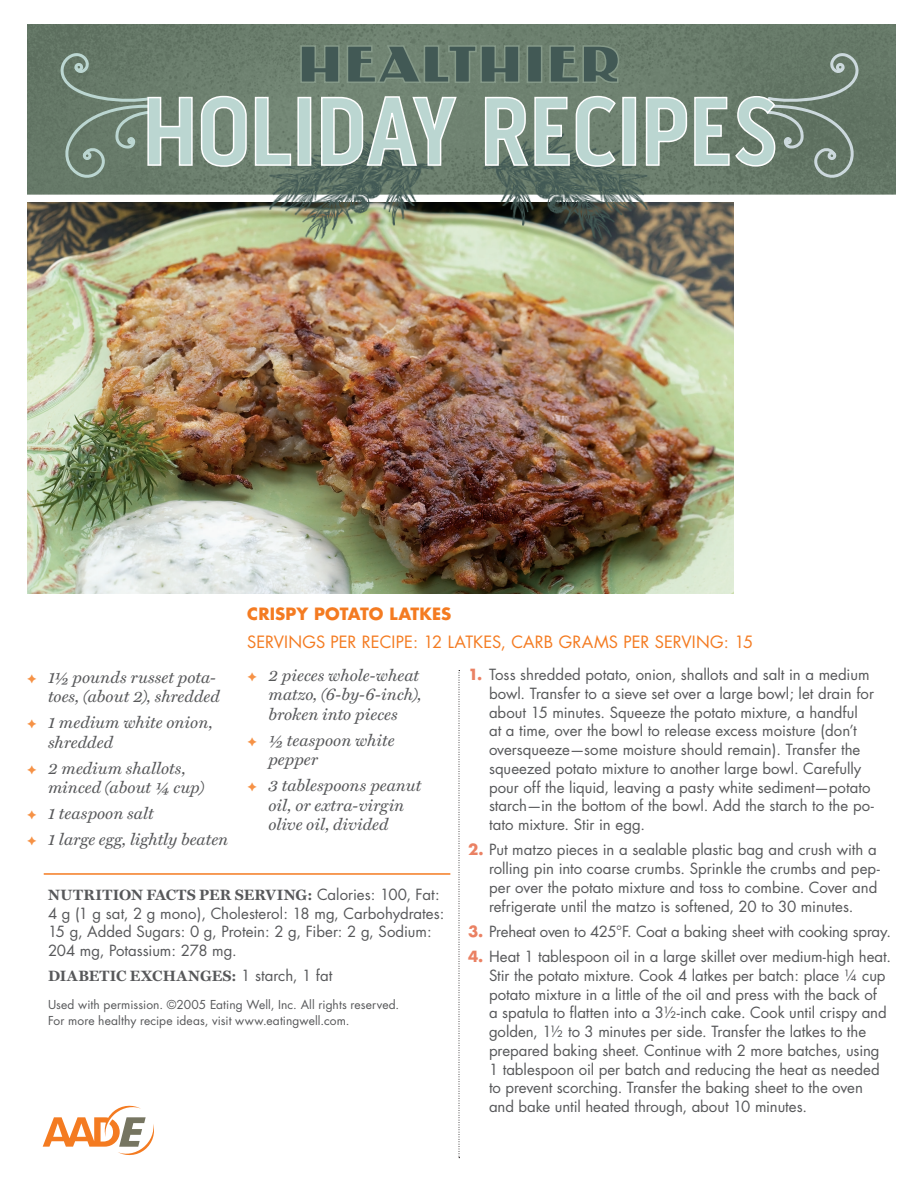
<style>
.page{position:relative;width:918px;height:1188px;background:#fff}
.page>*{position:absolute;margin:0;border:0;box-sizing:border-box;transform-origin:0 0}
.t1{font:700 99.3px "Pill Gothic 300 mg";letter-spacing:-.02em;color:#bbd6d1}
.t2{font:51.9px "PAG Bankas";letter-spacing:-.01em;color:#425955}
.recipe{font:italic 16.5px/19.5px "Miller Text";letter-spacing:.005em;color:#57585a}
.serving_size{font:16.5px "Futura";letter-spacing:.005em;color:#f47b21}
.Recipe_title{font:700 16.5px "Futura";letter-spacing:.005em;color:#f47b21}
.body_tips{font:15px/18.8px "Futura";color:#57585a}
.body_tips-2{font:700 15px "Miller Text";letter-spacing:.005em;color:#57585a}
.attribution{font:12px/16.5px "Futura";letter-spacing:.01em;color:#57585a}
.s1{color:#f69246}
.s2{font-family:"Miller Text";font-weight:700}
.s3{font-family:"Futura";font-weight:400}
.s4{font-weight:700;color:#ea8163}
</style>
<div class="page">
<svg style="left:459px;top:670px;width:1px;height:488px"></svg>
<img style="left:27px;top:202px;width:706px;height:392px">
<img style="left:27px;top:24px;width:869px;height:170px">
<img style="left:257px;top:114px;width:191px;height:134px">
<img style="left:467px;top:114px;width:191px;height:134px">
<svg style="left:300px;top:44px;width:40px;height:40px;background:#728674"></svg>
<svg style="left:346px;top:44px;width:174px;height:40px;background:#728674"></svg>
<div style="left:527px;top:45px;width:15px;height:38px;border:2px solid #859988"></div>
<svg style="left:549px;top:44px;width:71px;height:40px;background:#718473"></svg>
<svg style="left:60px;top:53px;width:133px;height:126px;background:#728576"></svg>
<svg style="left:200px;top:95px;width:48px;height:73px;background:#829283"></svg>
<svg style="left:254px;top:96px;width:38px;height:71px;background:#829383"></svg>
<div style="left:297px;top:97px;width:14px;height:69px;border:2px solid #fff"></div>
<svg style="left:320px;top:95px;width:138px;height:72px;background:#7e8f81"></svg>
<svg style="left:484px;top:95px;width:133px;height:73px;background:#7b8c7e"></svg>
<div style="left:622px;top:97px;width:14px;height:69px;border:2px solid #fff"></div>
<svg style="left:645px;top:53px;width:214px;height:126px;background:#718374"></svg>
<hr style="left:44px;top:873px;width:406px;height:2px;background:#f47b21">
<svg style="left:43px;top:1105px;width:111px;height:51px"></svg>
<p class="t2" style="left:297px;top:35px;width:326px">HEALTHIER</p>
<p class="t1" style="left:142px;top:73px;width:639px">HOLIDAY RECIPES</p>
<p class="Recipe_title" style="left:247px;top:603px;width:206px">CRISPY POTATO LATKES</p>
<p class="serving_size" style="left:247px;top:631px;width:508px">SERVINGS PER RECIPE: 12 LATKES, CARB GRAMS PER SERVING: 15</p>
<p class="recipe" style="left:27px;top:667px;width:194px;text-align:right"><span class="s1">✦</span> 1½ pounds russet pota&shy;toes, (about 2), shredded</p>
<p class="recipe" style="left:48px;top:713px;width:166px;text-indent:-21px"><span class="s1">✦</span> 1 medium white onion, shredded</p>
<p class="recipe" style="left:48px;top:758px;width:158px;text-indent:-21px"><span class="s1">✦</span> 2 medium shallots, minced (about ¼ cup)</p>
<p class="recipe" style="left:27px;top:804px;width:128px"><span class="s1">✦</span> 1 teaspoon salt</p>
<p class="recipe" style="left:27px;top:830px;width:203px"><span class="s1">✦</span> 1 large egg, lightly beaten</p>
<p class="recipe" style="left:268px;top:665px;width:155px;text-indent:-21px"><span class="s1">✦</span> 2 pieces whole-wheat matzo, (6-by-6-inch), broken into pieces</p>
<p class="recipe" style="left:268px;top:730px;width:127px;text-indent:-21px"><span class="s1">✦</span> ½ teaspoon white pepper</p>
<p class="recipe" style="left:268px;top:776px;width:154px;text-indent:-21px"><span class="s1">✦</span> 3 tablespoons peanut oil, or extra-virgin olive oil, divided</p>
<p class="body_tips" style="left:48px;top:885px;width:398px"><span class="s2">NUTRITION FACTS PER SERVING:</span> Calories: 100, Fat:<br>4 g (1 g sat, 2 g mono), Cholesterol: 18 mg, Carbohydrates:<br>15 g, Added Sugars: 0 g, Protein: 2 g, Fiber: 2 g, Sodium:<br>204 mg, Potassium: 278 mg.</p>
<p class="body_tips-2" style="left:48px;top:967px;width:286px">DIABETIC EXCHANGES: <span class="s3">1 starch, 1 fat</span></p>
<p class="attribution" style="left:48px;top:996px;width:353px">Used with permission. ©2005 Eating Well, Inc. All rights reserved.<br>For more healthy recipe ideas, visit www.eatingwell.com.</p>
<p class="body_tips" style="left:489px;top:665px;width:387px;text-indent:-21px"><span class="s4">1.</span> Toss shredded potato, onion, shallots and salt in a medium bowl. Transfer to a sieve set over a large bowl; let drain for about 15 minutes. Squeeze the potato mixture, a handful<br>at a time, over the bowl to release excess moisture (don’t oversqueeze—some moisture should remain). Transfer the squeezed potato mixture to another large bowl. Carefully pour off the liquid, leaving a pasty white sediment—potato starch—in the bottom of the bowl. Add the starch to the po&shy;tato mixture. Stir in egg.</p>
<p class="body_tips" style="left:489px;top:841px;width:393px;text-indent:-21px"><span class="s4">2.</span> Put matzo pieces in a sealable plastic bag and crush with a rolling pin into coarse crumbs. Sprinkle the crumbs and pep&shy;per over the potato mixture and toss to combine. Cover and refrigerate until the matzo is softened, 20 to 30 minutes.</p>
<p class="body_tips" style="left:468px;top:922px;width:425px"><span class="s4">3.</span> Preheat oven to 425°F. Coat a baking sheet with cooking spray.</p>
<p class="body_tips" style="left:489px;top:947px;width:403px;text-indent:-21px"><span class="s4">4.</span> Heat 1 tablespoon oil in a large skillet over medium-high heat.<br>Stir the potato mixture. Cook 4 latkes per batch: place ¼ cup potato mixture in a little of the oil and press with the back of<br>a spatula to flatten into a 3½-inch cake. Cook until crispy and golden, 1½ to 3 minutes per side. Transfer the latkes to the prepared baking sheet. Continue with 2 more batches, using 1 tablespoon oil per batch and reducing the heat as needed to prevent scorching. Transfer the baking sheet to the oven and bake until heated through, about 10 minutes.</p>
</div>
